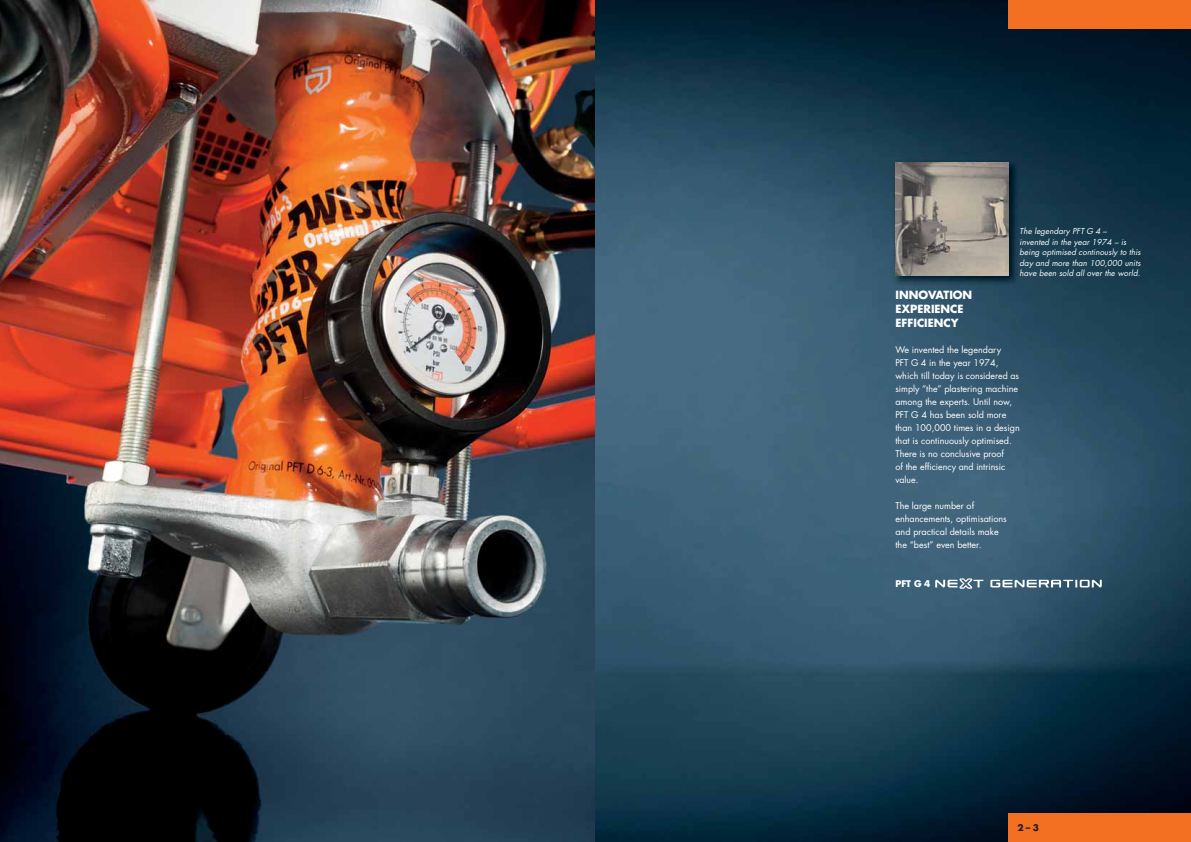
<style>
.page{position:relative;width:1191px;height:842px;background:#fff}
.page>*{position:absolute;margin:0;border:0;box-sizing:border-box;transform-origin:0 0}
.t1{font:700 11px/14px "Futura";color:#fff}
.t2{font:9px/13px "Futura";color:#fff}
.t3{font:700 9px "Futura";color:#fff}
.t4{font:700 9px "Futura";color:#231f20}
.t5{font:italic 8px/10.5px "Futura";letter-spacing:.01em;color:#fff}
</style>
<div class="page">
<img style="left:0;top:0;width:595px;height:842px">
<svg style="left:595px;top:0;width:596px;height:842px;background:#24475c"></svg>
<div style="left:1008px;top:0;width:183px;height:28px;background:#f36f21"></div>
<div style="left:1008px;top:813px;width:183px;height:29px;background:#f36f21"></div>
<img style="left:891px;top:158px;width:131px;height:131px">
<img style="left:895px;top:162px;width:113px;height:114px">
<img style="left:935px;top:578px;width:166px;height:11px">
<p class="t5" style="left:1019px;top:226px;width:123px">The legendary PFT G 4 –<br>invented in the year 1974 – is being optimised continously to this day and more than 100,000 units have been sold all over the world.</p>
<p class="t1" style="left:895px;top:289px;width:78px">INNOVATION<br>EXPERIENCE<br>EFFICIENCY</p>
<p class="t2" style="left:895px;top:344px;width:126px">We invented the legendary<br>PFT G 4 in the year 1974, which till today is considered as simply “the” plastering machine among the experts. Until now,<br>PFT G 4 has been sold more than 100,000 times in a design that is continuously optimised.<br>There is no conclusive proof<br>of the efficiency and intrinsic value.</p>
<p class="t2" style="left:895px;top:500px;width:113px">The large number of enhancements, optimisations and practical details make the “best” even better.</p>
<p class="t3" style="left:895px;top:579px;width:36px">PFT G 4</p>
<p class="t4" style="left:1017px;top:823px;width:23px">2 – 3</p>
</div>
